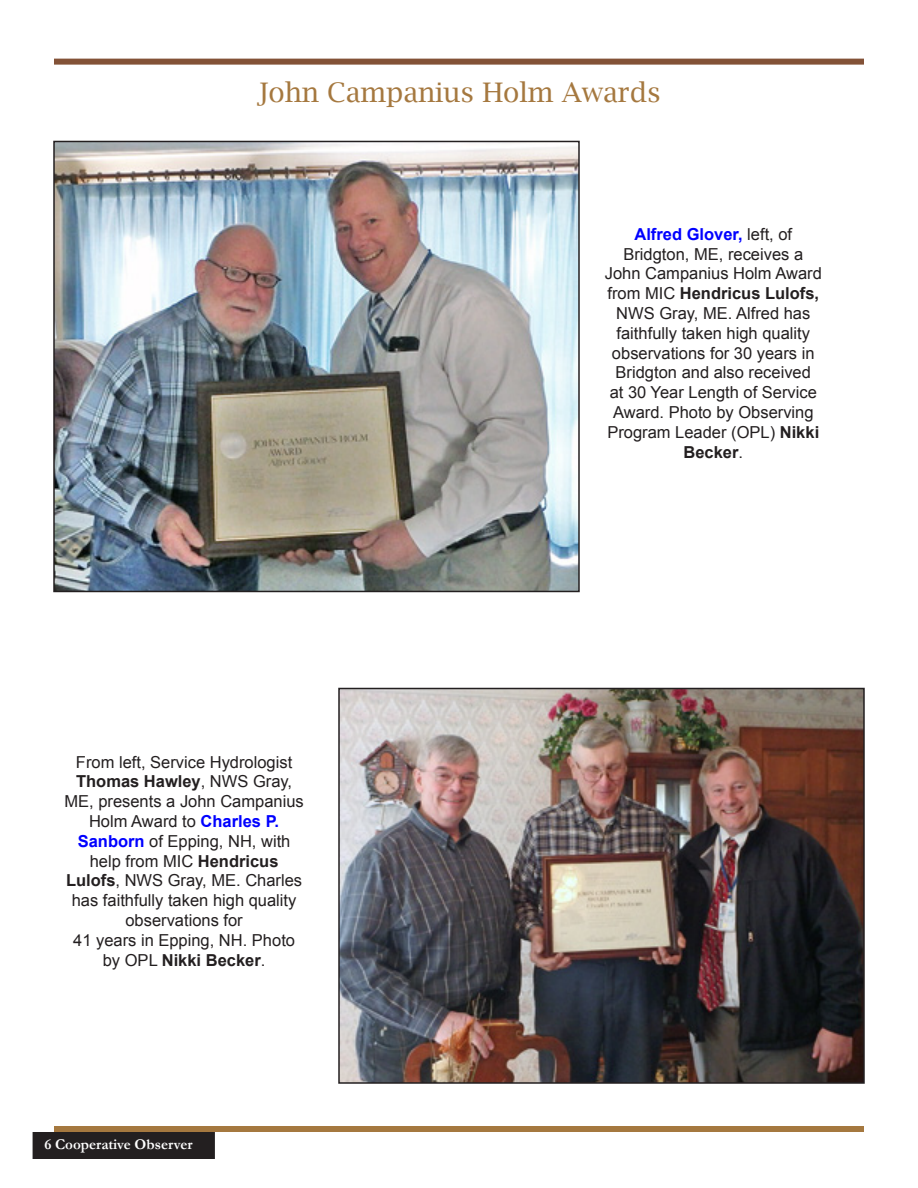
<style>
.page{position:relative;width:918px;height:1188px;background:#fff}
.page>*{position:absolute;margin:0;border:0;box-sizing:border-box;transform-origin:0 0}
.Headline{font:27px "Lucida Bright";color:#a5783f}
.cap1{font:16.5px/19.8px "Arial";color:#231f20;text-align:center}
.t1{font:700 15px "Garamond";color:#fff}
.s1{font-weight:700}
.s2{font-weight:700;color:#00f}
</style>
<div class="page">
<div style="left:33px;top:1133px;width:181px;height:25px;background:#231f20"></div>
<div style="left:33px;top:1132px;width:182px;height:27px;border:2px solid #231f20"></div>
<div style="left:54px;top:1126px;width:810px;height:6px;background:#a5783f"></div>
<div style="left:54px;top:59px;width:810px;height:6px;background:#835237"></div>
<img style="left:56px;top:144px;width:521px;height:445px">
<div style="left:53px;top:141px;width:527px;height:451px;border:2px solid #231f20"></div>
<img style="left:341px;top:691px;width:521px;height:390px">
<div style="left:338px;top:688px;width:527px;height:396px;border:2px solid #231f20"></div>
<p class="Headline" style="left:257px;top:77px;width:405px">John Campanius Holm Awards</p>
<p class="cap1" style="left:64px;top:752px;width:241px">From left, Service Hydrologist<br><span class="s1">Thomas Hawley</span>, NWS Gray,<br>ME, presents a John Campanius<br>Holm Award to <span class="s2">Charles P.<br>Sanborn</span> of Epping, NH, with help from MIC <span class="s1">Hendricus<br>Lulofs</span>, NWS Gray, ME. Charles has faithfully taken high quality observations for<br>41 years in Epping, NH. Photo by OPL <span class="s1">Nikki Becker</span>.</p>
<p class="t1" style="left:44px;top:1134px;width:150px">6 Cooperative Observer</p>
<p class="cap1" style="left:605px;top:224px;width:219px"><span class="s2">Alfred Glover,</span> left, of<br>Bridgton, ME, receives a<br>John Campanius Holm Award from MIC <span class="s1">Hendricus Lulofs,<br></span>NWS Gray, ME. Alfred has faithfully taken high quality observations for 30 years in<br>Bridgton and also received<br>at 30 Year Length of Service<br>Award. Photo by Observing<br>Program Leader (OPL) <span class="s1">Nikki<br>Becker</span>.</p>
</div>
